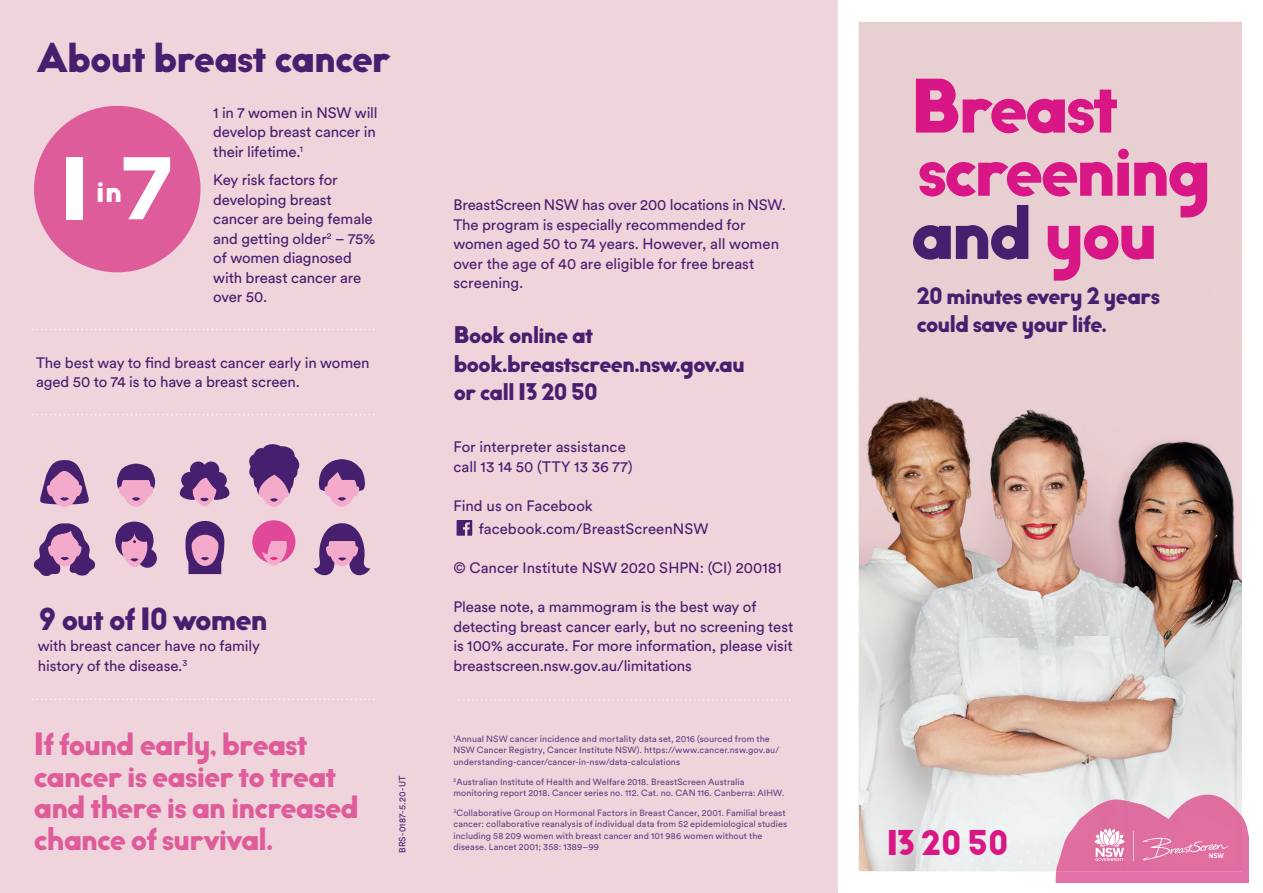
<style>
.page{position:relative;width:1263px;height:893px;background:#fff}
.page>*{position:absolute;margin:0;border:0;box-sizing:border-box;transform-origin:0 0}
.t1{font:700 82.65px "Big John PRO";color:#fff}
.t2{font:700 71.85px/63.2px "Big John PRO";letter-spacing:-.065em;color:#d81685}
.t3{font:700 39px "Big John PRO";letter-spacing:-.045em;color:#471f6f}
.t4{font:700 33.45px "Big John PRO";color:#d81685}
.t5{font:700 30.3px "Big John PRO";color:#fff}
.t6{font:700 30px/31.5px "Big John PRO";letter-spacing:-.05em;color:#df5c9a}
.t7{font:700 30px "Big John PRO";letter-spacing:-.05em;color:#471f6f}
.t8{font:700 22.5px/28.5px "Big John PRO";letter-spacing:-.05em;color:#471f6f}
.t9{font:15px/19.5px "Circular Std";letter-spacing:-.005em;color:#471f6f}
.t10{font:9px/11.6px "Circular Std";letter-spacing:.01em;color:#604283}
.t11{font:9px "Circular Std";letter-spacing:.025em;color:#471f6f}
.s1{color:#471f6f}
</style>
<div class="page">
<div style="left:0;top:0;width:838px;height:893px;background:#f0d4db"></div>
<svg style="left:459px;top:699px;width:331px;height:2px"></svg>
<svg style="left:858px;top:21px;width:384px;height:862px;background:#d8c3c0"></svg>
<img style="left:1056px;top:795px;width:186px;height:21px">
<svg style="left:1056px;top:816px;width:193px;height:67px;background:#e27dab"></svg>
<svg style="left:457px;top:520px;width:15px;height:16px"></svg>
<svg style="left:40px;top:460px;width:49px;height:47px"></svg>
<svg style="left:117px;top:464px;width:38px;height:43px"></svg>
<svg style="left:34px;top:523px;width:61px;height:53px"></svg>
<div style="left:190px;top:461px;width:16px;height:17px;background:#471f6f;border-radius:50%"></div>
<div style="left:203px;top:461px;width:16px;height:17px;background:#471f6f;border-radius:50%"></div>
<svg style="left:180px;top:470px;width:49px;height:36px"></svg>
<svg style="left:314px;top:523px;width:56px;height:53px"></svg>
<div style="left:252px;top:520px;width:43px;height:43px;background:#e14898;border-radius:50%"></div>
<svg style="left:255px;top:523px;width:33px;height:43px"></svg>
<div style="left:267px;top:529px;width:21px;height:12px;background:#e14898"></div>
<div style="left:138px;top:549px;width:19px;height:19px;background:#471f6f;border-radius:50%"></div>
<div style="left:115px;top:522px;width:39px;height:38px;background:#471f6f;border-radius:50%"></div>
<svg style="left:134px;top:523px;width:20px;height:19px"></svg>
<svg style="left:115px;top:523px;width:19px;height:19px"></svg>
<svg style="left:120px;top:533px;width:29px;height:34px"></svg>
<svg style="left:185px;top:520px;width:40px;height:54px;background:#96669c"></svg>
<svg style="left:249px;top:444px;width:51px;height:63px"></svg>
<svg style="left:318px;top:459px;width:47px;height:48px"></svg>
<div style="left:34px;top:106px;width:167px;height:166px;background:#df5c9a;border-radius:50%"></div>
<svg style="left:32px;top:414px;width:342px;height:1px"></svg>
<svg style="left:32px;top:329px;width:342px;height:1px"></svg>
<svg style="left:32px;top:698px;width:342px;height:2px"></svg>
<h3 class="t3" style="left:36px;top:34px;width:356px">About breast cancer</h3>
<h1 class="t1" style="left:59px;top:139px;width:115px">1 7</h1>
<h3 class="t5" style="left:96px;top:173px;width:28px">in</h3>
<p class="t9" style="left:213px;top:103px;width:166px;text-align:justify">1 in 7 women in NSW will develop breast cancer in their lifetime.<sup>1</sup></p>
<p class="t9" style="left:213px;top:170px;width:164px">Key risk factors for developing breast cancer are being female and getting older<sup>2</sup> – 75% of women diagnosed with breast cancer are over 50.</p>
<p class="t9" style="left:36px;top:352px;width:335px">The best way to nd breast cancer early in women aged 50 to 74 is to have a breast screen.</p>
<h3 class="t7" style="left:38px;top:601px;width:231px">9 out of 10 women</h3>
<p class="t9" style="left:38px;top:636px;width:224px">with breast cancer have no family history of the disease.<sup>3</sup></p>
<h3 class="t6" style="left:34px;top:730px;width:327px">If found early, breast cancer is easier to treat and there is an increased chance of survival.</h3>
<p class="t11" style="left:397px;top:853px;width:79px;rotate:-90deg">BRS-0187-5.20-UT</p>
<p class="t9" style="left:453px;top:195px;width:334px">BreastScreen NSW has over 200 locations in NSW.<br>The program is especially recommended for women aged 50 to 74 years. However, all women over the age of 40 are eligible for free breast screening.</p>
<h3 class="t8" style="left:453px;top:322px;width:293px">Book online at book.breastscreen.nsw.gov.au or call 13 20 50</h3>
<p class="t9" style="left:453px;top:437px;width:181px">For interpreter assistance call 13 14 50 (TTY 13 36 77)</p>
<p class="t9" style="left:479px;top:493px;width:231px;line-height:23.7px;text-indent:-25px">Find us on Facebook facebook.com/BreastScreenNSW</p>
<p class="t9" style="left:453px;top:558px;width:330px">© Cancer Institute NSW 2020 SHPN: (CI) 200181</p>
<p class="t9" style="left:453px;top:597px;width:342px">Please note, a mammogram is the best way of detecting breast cancer early, but no screening test is 100% accurate. For more information, please visit breastscreen.nsw.gov.au/limitations</p>
<p class="t10" style="left:453px;top:733px;width:327px"><sup>1</sup>Annual NSW cancer incidence and mortality data set, 2016 (sourced from the<br>NSW Cancer Registry, Cancer Institute NSW). https://www.cancer.nsw.gov.au/ understanding-cancer/cancer-in-nsw/data-calculations</p>
<p class="t10" style="left:453px;top:775px;width:333px"><sup>2</sup>Australian Institute of Health and Welfare 2018. BreastScreen Australia monitoring report 2018. Cancer series no. 112. Cat. no. CAN 116. Canberra: AIHW.</p>
<p class="t10" style="left:453px;top:807px;width:335px"><sup>3</sup>Collaborative Group on Hormonal Factors in Breast Cancer, 2001. Familial breast cancer: collaborative reanalysis of individual data from 52 epidemiological studies including 58 209 women with breast cancer and 101 986 women without the disease. Lancet 2001; 358: 1389–99</p>
<h2 class="t2" style="left:910px;top:78px;width:304px">Breast screening <span class="s1">and</span> you</h2>
<h3 class="t8" style="left:916px;top:282px;width:245px">20 minutes every 2 years could save your life.</h3>
<h3 class="t4" style="left:887px;top:823px;width:123px">13 20 50</h3>
</div>
